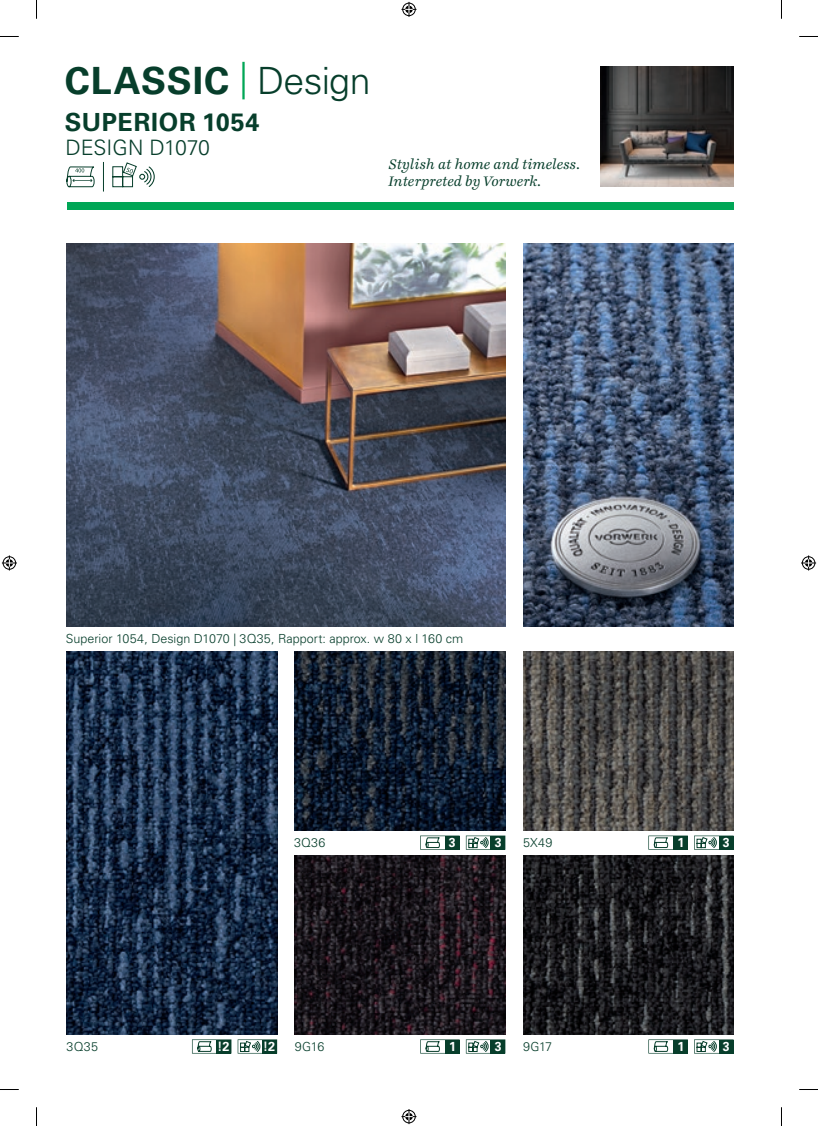
<style>
.page{position:relative;width:818px;height:1126px;background:#fff}
.page>*{position:absolute;margin:0;border:0;box-sizing:border-box;transform-origin:0 0}
.t1{font:700 37.5px "Univers LT Pro 65";letter-spacing:.025em;color:#073e2b}
.t2{font:700 25px "Univers LT Pro 65";letter-spacing:.03em;color:#073e2b}
.t3{font:300 21.25px "Univers LT Pro 45";letter-spacing:-.01em;color:#073e2b}
.t4{font:italic 15px/17.5px "Ingeborg";color:#073e2b}
.t5{font:700 13px "Univers LT Pro 65";color:#fff;scale:.95 1}
.t6{font:700 13px "Univers LT Pro 65";color:#fff}
.t7{font:700 13px "Univers LT Pro 65";color:#fff;scale:.96 1}
.t8{font:300 12.5px "Univers LT Pro 45";letter-spacing:.005em;color:#073e2b}
.s1{font-family:"Univers LT Pro 45";font-weight:300;color:#00a656}
.s2{font-family:"Univers LT Pro 45";font-weight:300}
</style>
<div class="page">
<img style="left:523px;top:244px;width:210px;height:382px">
<img style="left:67px;top:244px;width:438px;height:382px">
<img style="left:600px;top:67px;width:133px;height:119px">
<img style="left:67px;top:651px;width:210px;height:383px">
<img style="left:295px;top:651px;width:210px;height:179px">
<img style="left:295px;top:855px;width:210px;height:179px">
<img style="left:523px;top:651px;width:210px;height:179px">
<img style="left:523px;top:855px;width:210px;height:179px">
<svg style="left:66px;top:166px;width:29px;height:21px"></svg>
<svg style="left:112px;top:162px;width:43px;height:26px"></svg>
<svg style="left:103px;top:162px;width:1px;height:29px"></svg>
<div style="left:67px;top:202px;width:666px;height:8px;background:#00a656"></div>
<svg style="left:192px;top:1039px;width:24px;height:14px"></svg>
<div style="left:216px;top:1039px;width:15px;height:14px;background:#073e2b"></div>
<svg style="left:648px;top:835px;width:24px;height:14px"></svg>
<div style="left:672px;top:835px;width:15px;height:14px;background:#073e2b"></div>
<svg style="left:648px;top:1039px;width:24px;height:14px"></svg>
<div style="left:672px;top:1039px;width:15px;height:14px;background:#073e2b"></div>
<svg style="left:420px;top:835px;width:24px;height:14px"></svg>
<div style="left:444px;top:835px;width:15px;height:14px;background:#073e2b"></div>
<svg style="left:420px;top:1039px;width:24px;height:14px"></svg>
<div style="left:444px;top:1039px;width:15px;height:14px;background:#073e2b"></div>
<svg style="left:237px;top:1039px;width:25px;height:14px"></svg>
<div style="left:262px;top:1039px;width:15px;height:14px;background:#073e2b"></div>
<svg style="left:694px;top:835px;width:24px;height:14px"></svg>
<div style="left:718px;top:835px;width:15px;height:14px;background:#073e2b"></div>
<svg style="left:694px;top:1039px;width:24px;height:14px"></svg>
<div style="left:718px;top:1039px;width:15px;height:14px;background:#073e2b"></div>
<svg style="left:465px;top:835px;width:25px;height:14px"></svg>
<div style="left:490px;top:835px;width:15px;height:14px;background:#073e2b"></div>
<svg style="left:465px;top:1039px;width:25px;height:14px"></svg>
<div style="left:490px;top:1039px;width:15px;height:14px;background:#073e2b"></div>
<svg style="left:0;top:36px;width:19px;height:1px"></svg>
<svg style="left:799px;top:36px;width:18px;height:1px"></svg>
<svg style="left:0;top:1089px;width:19px;height:1px"></svg>
<svg style="left:799px;top:1089px;width:18px;height:1px"></svg>
<svg style="left:36px;top:0;width:1px;height:19px"></svg>
<svg style="left:36px;top:1107px;width:1px;height:18px"></svg>
<svg style="left:401px;top:2px;width:15px;height:15px"></svg>
<svg style="left:401px;top:1109px;width:15px;height:14px"></svg>
<svg style="left:2px;top:555px;width:15px;height:15px"></svg>
<svg style="left:801px;top:555px;width:14px;height:15px"></svg>
<h1 class="t1" style="left:65px;top:58px;width:307px">CLASSIC <span class="s1">|</span> <span class="s2">Design</span></h1>
<h2 class="t2" style="left:65px;top:107px;width:196px">SUPERIOR 1054</h2>
<h3 class="t3" style="left:65px;top:134px;width:146px">DESIGN D1070</h3>
<p class="t4" style="left:388px;top:155px;width:193px">Stylish at home and timeless.<br>Interpreted by Vorwerk.</p>
<p class="t8" style="left:66px;top:631px;width:399px">Superior 1054, Design D1070 | 3Q35, Rapport: approx. w 80 x l 160 cm</p>
<p class="t8" style="left:294px;top:834px;width:33px">3Q36</p>
<p class="t8" style="left:522px;top:834px;width:31px">5X49</p>
<p class="t5" style="left:448px;top:834px;width:9px">3</p>
<p class="t5" style="left:494px;top:834px;width:9px">3</p>
<p class="t7" style="left:677px;top:834px;width:9px">1</p>
<p class="t5" style="left:722px;top:834px;width:9px">3</p>
<p class="t8" style="left:67px;top:1038px;width:33px">3Q35</p>
<p class="t6" style="left:217px;top:1038px;width:13px">!2</p>
<p class="t8" style="left:295px;top:1038px;width:31px">9G16</p>
<p class="t6" style="left:263px;top:1038px;width:13px">!2</p>
<p class="t7" style="left:449px;top:1038px;width:9px">1</p>
<p class="t5" style="left:494px;top:1038px;width:9px">3</p>
<p class="t8" style="left:522px;top:1038px;width:31px">9G17</p>
<p class="t7" style="left:677px;top:1038px;width:9px">1</p>
<p class="t5" style="left:722px;top:1038px;width:9px">3</p>
</div>
